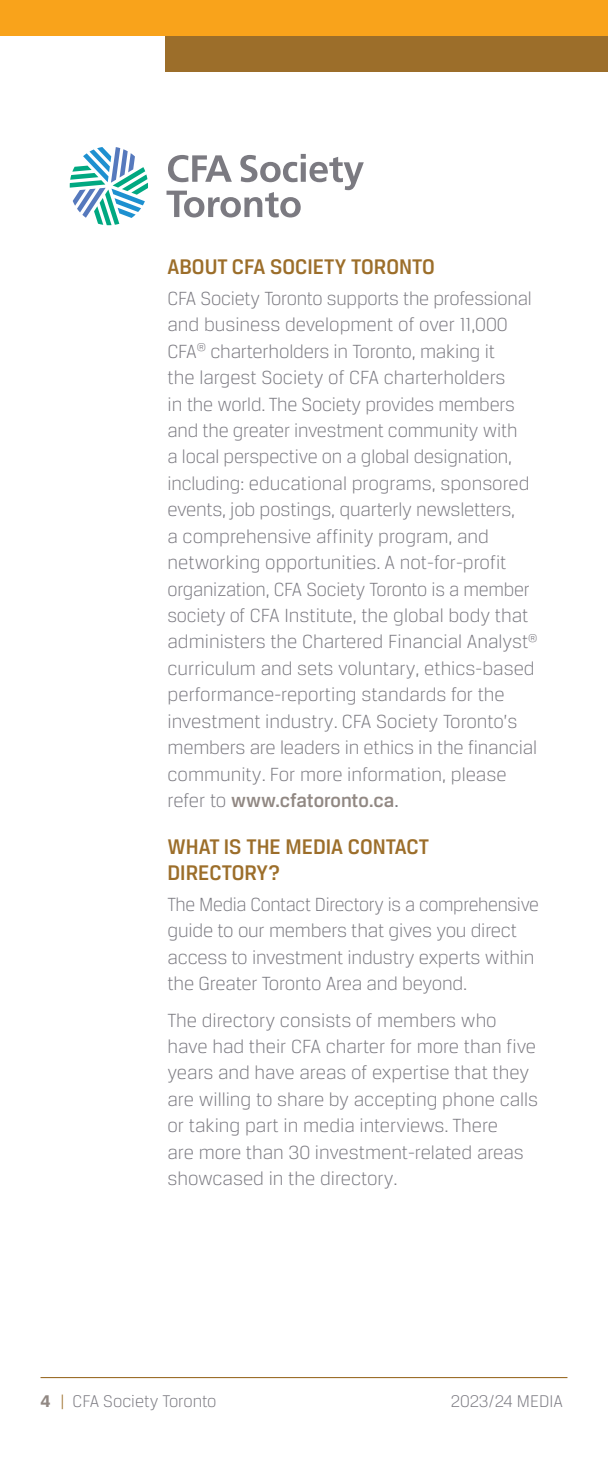
<style>
.page{position:relative;width:608px;height:1458px;background:#fff}
.page>*{position:absolute;margin:0;border:0;box-sizing:border-box;transform-origin:0 0}
.t1{font:500 22.5px/26.6px "Breuer Text";color:#9c6e2a}
.t2{font:300 20.25px/26.6px "Breuer Text";letter-spacing:-.01em;color:#7b7a81}
.t3{font:300 20.25px/26.6px "Breuer Text";letter-spacing:-.01em;color:#7b7a81;scale:.96 1}
.t4{font:300 18px "Breuer Text";color:#7b7a81}
.s1{font-weight:500;color:#918883}
.s2{font-weight:400}
.s3{font-weight:700;color:#918883}
.s4{color:#9c6e2a}
</style>
<div class="page">
<hr style="left:40px;top:1377px;width:527px;height:1px;background:#9c6e2a">
<div style="left:0;top:0;width:608px;height:36px;background:#f9a31b"></div>
<div style="left:165px;top:36px;width:443px;height:36px;background:#9c6e2a"></div>
<svg style="left:70px;top:147px;width:78px;height:78px"></svg>
<svg style="left:166px;top:154px;width:198px;height:63px"></svg>
<p class="t1" style="left:167px;top:253px;width:269px">ABOUT CFA SOCIETY TORONTO</p>
<p class="t2" style="left:167px;top:285px;width:371px">CFA Society Toronto supports the professional and business development of over 11,000<br>CFA<sup>®</sup> charterholders in Toronto, making it<br>the largest Society of CFA charterholders<br>in the world. The Society provides members and the greater investment community with<br>a local perspective on a global designation, including: educational programs, sponsored events, job postings, quarterly newsletters,<br>a comprehensive affinity program, and networking opportunities. A not-for-profit organization, CFA Society Toronto is a member society of CFA Institute, the global body that administers the Chartered Financial Analyst<sup>® </sup>curriculum and sets voluntary, ethics-based performance-reporting standards for the investment industry. CFA Society Toronto’s members are leaders in ethics in the financial community. For more information, please refer to <span class="s1">www.cfatoronto.ca</span><span class="s2">.</span></p>
<p class="t1" style="left:167px;top:833px;width:263px">WHAT IS THE MEDIA CONTACT<br>DIRECTORY?</p>
<p class="t3" style="left:167px;top:891px;width:388px">The Media Contact Directory is a comprehensive guide to our members that gives you direct access to investment industry experts within the Greater Toronto Area and beyond.</p>
<p class="t2" style="left:167px;top:1007px;width:372px">The directory consists of members who have had their CFA charter for more than five years and have areas of expertise that they are willing to share by accepting phone calls or taking part in media interviews. There<br>are more than 30 investment-related areas showcased in the directory.</p>
<p class="t4" style="left:40px;top:1392px;width:177px"><span class="s3">4</span> <span class="s4">|</span> CFA Society Toronto</p>
<p class="t4" style="left:450px;top:1392px;width:114px">2023/24 MEDIA</p>
</div>
